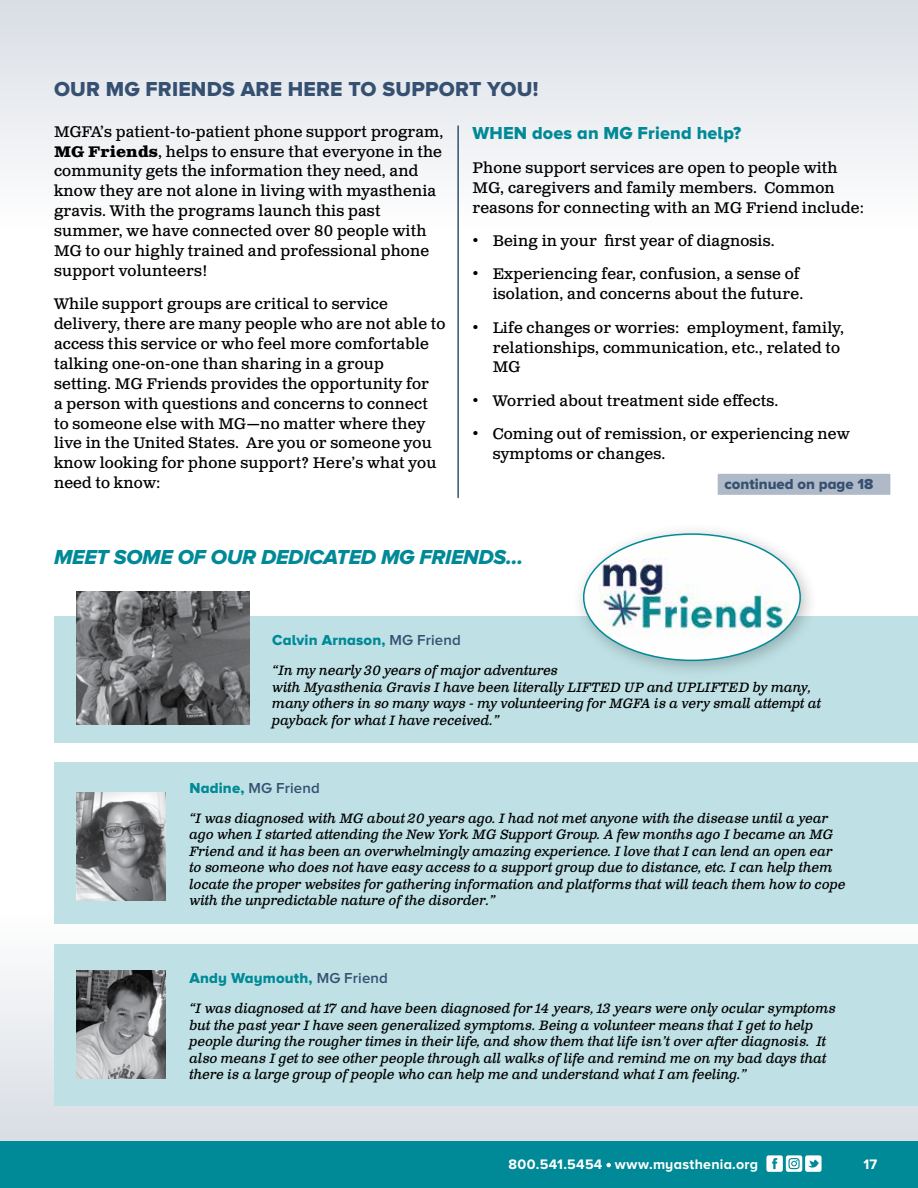
<style>
.page{position:relative;width:918px;height:1188px;background:#fff}
.page>*{position:absolute;margin:0;border:0;box-sizing:border-box;transform-origin:0 0}
.t1{font:21px "Proxima Nova A Extrabld It";letter-spacing:-.01em;color:#008996}
.t2{font:21px "Proxima Nova A Extrabld";letter-spacing:.01em;color:#365072}
.t3{font:18px "Proxima Nova A Extrabld";letter-spacing:.01em;color:#008996}
.t4{font:15.3px/20px "Clarendon Text Pro";letter-spacing:.01em;color:#000}
.t5{font:15px "Proxima Nova A Extrabld";letter-spacing:.01em;color:#008996}
.t6{font:15px "Proxima Nova A Extrabld";color:#365072}
.t7{font:600 15px "Proxima Nova A";letter-spacing:.01em;color:#365072}
.t8{font:700 14.25px "Proxima Nova A";letter-spacing:.02em;color:#fff}
.t9{font:italic 13.5px/16.5px "Clarendon Text Pro";letter-spacing:-.01em;color:#000}
.s1{font-weight:700}
.s2{font-family:"Proxima Nova A";font-weight:600;color:#365072}
.s3{font-family:"Proxima Nova A Extrabld";font-weight:400;color:#008996}
</style>
<div class="page">
<div style="left:0;top:0;width:918px;height:229px;background:linear-gradient(to bottom,#d9dde4,#fefefe)"></div>
<div style="left:0;top:911px;width:918px;height:242px;background:linear-gradient(to bottom,#fefefe,#d7dce3)"></div>
<div style="left:54px;top:944px;width:864px;height:162px;background:#bfe1e5"></div>
<div style="left:54px;top:762px;width:864px;height:162px;background:#bfe1e5"></div>
<div style="left:54px;top:616px;width:864px;height:127px;background:#bfe1e5"></div>
<div style="left:572px;top:522px;width:247px;height:158px;background:#000;opacity:.25"></div>
<img style="left:584px;top:534px;width:216px;height:126px">
<hr style="left:457px;top:126px;width:2px;height:371px;background:#365072">
<img style="left:76px;top:592px;width:174px;height:132px">
<img style="left:76px;top:793px;width:90px;height:108px">
<img style="left:76px;top:971px;width:90px;height:108px">
<div style="left:718px;top:474px;width:172px;height:21px;background:#afb9c7"></div>
<div style="left:0;top:1141px;width:918px;height:47px;background:#008996"></div>
<svg style="left:606px;top:1163px;width:5px;height:4px"></svg>
<div style="left:766px;top:1155px;width:17px;height:17px;background:#fff;border-radius:2px"></div>
<svg style="left:772px;top:1158px;width:5px;height:11px"></svg>
<svg style="left:786px;top:1155px;width:16px;height:17px"></svg>
<div style="left:805px;top:1155px;width:17px;height:17px;background:#fff;border-radius:2px"></div>
<svg style="left:808px;top:1160px;width:11px;height:8px"></svg>
<div style="left:789px;top:1158px;width:11px;height:11px;border:1px solid #008996;border-radius:3px"></div>
<svg style="left:791px;top:1160px;width:7px;height:6px"></svg>
<h1 class="t2" style="left:54px;top:77px;width:486px">OUR MG FRIENDS ARE HERE TO SUPPORT YOU!</h1>
<p class="t4" style="left:54px;top:122px;width:391px">MGFA’s patient-to-patient phone support program, <span class="s1">MG Friends</span>, helps to ensure that everyone in the community gets the information they need, and know they are not alone in living with myasthenia gravis. With the programs launch this past summer, we have connected over 80 people with MG to our highly trained and professional phone support volunteers!</p>
<p class="t4" style="left:54px;top:295px;width:393px">While support groups are critical to service delivery, there are many people who are not able to access this service or who feel more comfortable talking one-on-one than sharing in a group<br>setting. MG Friends provides the opportunity for<br>a person with questions and concerns to connect to someone else with MG—no matter where they live in the United States. Are you or someone you know looking for phone support? Here’s what you need to know:</p>
<p class="t3" style="left:472px;top:123px;width:270px">WHEN does an MG Friend help?</p>
<p class="t4" style="left:472px;top:158px;width:393px">Phone support services are open to people with<br>MG, caregivers and family members. Common reasons for connecting with an MG Friend include:</p>
<p class="t4" style="left:472px;top:231px;width:304px">• Being in your first year of diagnosis.</p>
<p class="t4" style="left:472px;top:265px;width:332px;text-align:right">• Experiencing fear, confusion, a sense of isolation, and concerns about the future.</p>
<p class="t4" style="left:493px;top:318px;width:353px;text-indent:-20px">• Life changes or worries: employment, family, relationships, communication, etc., related to<br>MG</p>
<p class="t4" style="left:472px;top:391px;width:307px">• Worried about treatment side effects.</p>
<p class="t4" style="left:493px;top:425px;width:358px;text-indent:-20px">• Coming out of remission, or experiencing new symptoms or changes.</p>
<p class="t6" style="left:724px;top:475px;width:151px">continued on page 18</p>
<h1 class="t1" style="left:54px;top:545px;width:471px">MEET SOME OF OUR DEDICATED MG FRIENDS…</h1>
<p class="t5" style="left:272px;top:631px;width:190px">Calvin Arnason, <span class="s2">MG Friend</span></p>
<p class="t9" style="left:272px;top:662px;width:551px">“In my nearly 30 years of major adventures<br>with Myasthenia Gravis I have been literally LIFTED UP and UPLIFTED by many, many others in so many ways - my volunteering for MGFA is a very small attempt at payback for what I have received.”</p>
<p class="t7" style="left:190px;top:779px;width:132px"><span class="s3">Nadine,</span> MG Friend</p>
<p class="t9" style="left:190px;top:810px;width:658px">“I was diagnosed with MG about 20 years ago. I had not met anyone with the disease until a year ago when I started attending the New York MG Support Group. A few months ago I became an MG Friend and it has been an overwhelmingly amazing experience. I love that I can lend an open ear to someone who does not have easy access to a support group due to distance, etc. I can help them locate the proper websites for gathering information and platforms that will teach them how to cope with the unpredictable nature of the disorder.”</p>
<p class="t5" style="left:190px;top:970px;width:200px">Andy Waymouth, <span class="s2">MG Friend</span></p>
<p class="t9" style="left:190px;top:1001px;width:648px">“I was diagnosed at 17 and have been diagnosed for 14 years, 13 years were only ocular symptoms but the past year I have seen generalized symptoms. Being a volunteer means that I get to help people during the rougher times in their life, and show them that life isn’t over after diagnosis. It also means I get to see other people through all walks of life and remind me on my bad days that there is a large group of people who can help me and understand what I am feeling.”</p>
<p class="t8" style="left:509px;top:1156px;width:251px">800.541.5454 www.myasthenia.org</p>
<p class="t8" style="left:864px;top:1156px;width:15px">17</p>
</div>
